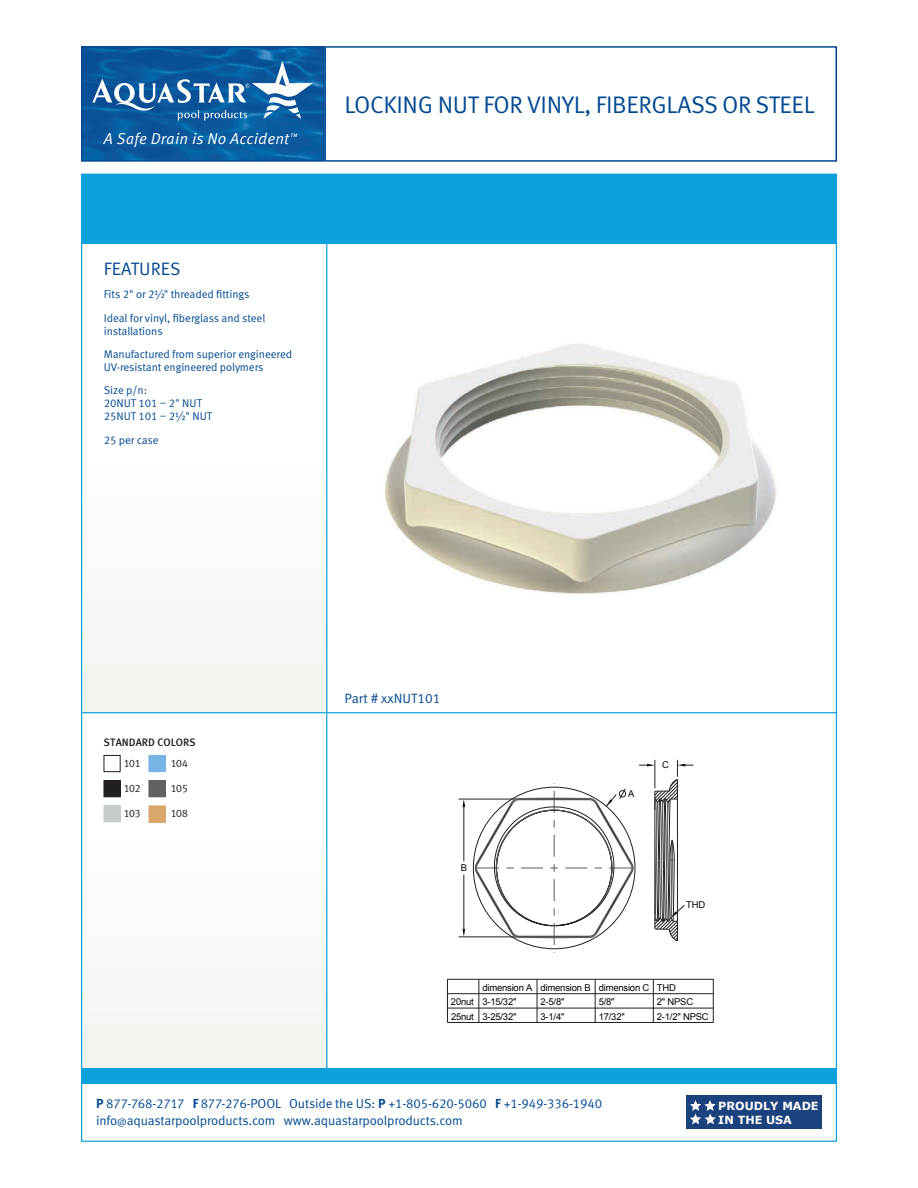
<style>
.page{position:relative;width:918px;height:1188px;background:#fff}
.page>*{position:absolute;margin:0;border:0;box-sizing:border-box;transform-origin:0 0}
.head{font:24px "Meta Pro Norm";letter-spacing:-.015em;color:#014a91}
.t1{font:18px "Meta Pro Norm";letter-spacing:.005em;color:#014a91}
.t2{font:15.75px "Meta Pro Norm Ita";letter-spacing:.01em;color:#fff}
.t3{font:13.5px "Meta Pro Norm";color:#014a91}
.t4{font:13.05px/17.5px "Meta Pro Norm";letter-spacing:-.01em;color:#014a91}
.t5{font:11.25px/12.8px "Meta Pro Norm";letter-spacing:-.01em;color:#014a91}
.t6{font:700 11.25px/13px "Verdana";color:#fff}
.t7{font:10.8px "Meta Plus Normal Caps";letter-spacing:-.02em;color:#231f20}
.t8{font:10.8px "Meta Plus Medium Caps";color:#231f20}
.t9{font:9.45px/14.4px "Arial";letter-spacing:-.02em;color:#040503}
.s1{font-family:"Meta Pro";font-weight:700}
.s2{font-size:10.5px}
</style>
<div class="page">
<img style="left:84px;top:49px;width:238px;height:110px">
<div style="left:81px;top:46px;width:244px;height:116px;border:2px solid #014a91"></div>
<div style="left:324px;top:46px;width:513px;height:116px;border:2px solid #014a91"></div>
<svg style="left:92px;top:61px;width:221px;height:59px;background:#3576ae"></svg>
<div style="left:81px;top:1073px;width:756px;height:69px;border:1px solid #0ca0dc"></div>
<div style="left:81px;top:174px;width:756px;height:70px;background:#0ca0dc"></div>
<div style="left:81px;top:457px;width:246px;height:255px;background:#f9f9f5"></div>
<div style="left:81px;top:833px;width:246px;height:239px;background:#f9f9f5"></div>
<hr style="left:326px;top:206px;width:1px;height:867px;background:#0ca0dc">
<hr style="left:81px;top:712px;width:756px;height:1px;background:#0ca0dc">
<div style="left:81px;top:1068px;width:756px;height:15px;background:#0ca0dc"></div>
<div style="left:686px;top:1096px;width:136px;height:33px;background:#1c427e"></div>
<svg style="left:690px;top:1100px;width:26px;height:24px"></svg>
<div style="left:104px;top:755px;width:17px;height:17px;border:1px solid #231f20"></div>
<div style="left:104px;top:781px;width:16px;height:16px;background:#231f20"></div>
<div style="left:104px;top:780px;width:17px;height:17px;border:1px solid #231f20"></div>
<div style="left:104px;top:806px;width:16px;height:16px;background:#c5cacc"></div>
<div style="left:104px;top:805px;width:17px;height:17px;border:1px solid #c5cacc"></div>
<div style="left:149px;top:755px;width:16px;height:17px;background:#77b6e4"></div>
<div style="left:149px;top:781px;width:16px;height:16px;background:#606262"></div>
<div style="left:149px;top:780px;width:17px;height:17px;border:1px solid #606262"></div>
<div style="left:149px;top:806px;width:16px;height:16px;background:#d9a76c"></div>
<div style="left:149px;top:806px;width:17px;height:16px;border:1px solid #d9a76c"></div>
<img style="left:384px;top:343px;width:393px;height:251px">
<svg style="left:463px;top:800px;width:2px;height:7px"></svg>
<svg style="left:463px;top:929px;width:2px;height:8px"></svg>
<hr style="left:447px;top:979px;width:1px;height:43px;background:#231f20">
<hr style="left:447px;top:979px;width:266px;height:1px;background:#231f20">
<hr style="left:447px;top:993px;width:266px;height:1px;background:#231f20">
<hr style="left:447px;top:1008px;width:266px;height:1px;background:#231f20">
<hr style="left:447px;top:1022px;width:266px;height:1px;background:#231f20">
<hr style="left:479px;top:979px;width:1px;height:43px;background:#231f20">
<hr style="left:537px;top:979px;width:1px;height:43px;background:#231f20">
<hr style="left:595px;top:979px;width:1px;height:43px;background:#231f20">
<hr style="left:653px;top:979px;width:1px;height:43px;background:#231f20">
<hr style="left:713px;top:979px;width:1px;height:43px;background:#231f20">
<hr style="left:464px;top:805px;width:1px;height:56px;background:#231f20">
<hr style="left:464px;top:875px;width:1px;height:56px;background:#231f20">
<hr style="left:459px;top:937px;width:57px;height:1px;background:#231f20">
<hr style="left:459px;top:799px;width:57px;height:1px;background:#231f20">
<svg style="left:475px;top:783px;width:158px;height:170px"></svg>
<svg style="left:639px;top:759px;width:55px;height:183px"></svg>
<h3 class="t2" style="left:104px;top:127px;width:195px">A Safe Drain is No Accident<sup>™</sup></h3>
<p class="t1" style="left:104px;top:255px;width:78px">FEATURES</p>
<p class="t5" style="left:104px;top:287px;width:147px">Fits 2" or 2½" threaded fittings</p>
<p class="t5" style="left:104px;top:311px;width:163px">Ideal for vinyl, fiberglass and steel installations</p>
<p class="t5" style="left:104px;top:347px;width:190px">Manufactured from superior engineered<br>UV-resistant engineered polymers</p>
<p class="t5" style="left:104px;top:384px;width:110px">Size p/n:<br>20NUT 101 – 2" NUT<br>25NUT 101 – 2½" NUT</p>
<p class="t5" style="left:104px;top:433px;width:57px">25 per case</p>
<p class="head" style="left:344px;top:87px;width:472px">LOCKING NUT FOR VINYL, FIBERGLASS OR STEEL</p>
<p class="t8" style="left:104px;top:736px;width:93px">STANDARD COLORS</p>
<p class="t7" style="left:124px;top:782px;width:18px">102</p>
<p class="t7" style="left:124px;top:807px;width:18px">103</p>
<p class="t7" style="left:124px;top:757px;width:18px">101</p>
<p class="t7" style="left:171px;top:757px;width:19px">104</p>
<p class="t7" style="left:171px;top:782px;width:19px">105</p>
<p class="t7" style="left:171px;top:807px;width:19px">108</p>
<p class="t3" style="left:344px;top:688px;width:97px">Part # xxNUT101</p>
<p class="t9" style="left:461px;top:861px;width:8px">B</p>
<p class="t9" style="left:628px;top:787px;width:8px">A</p>
<p class="t9" style="left:662px;top:758px;width:8px">C</p>
<p class="t9" style="left:686px;top:897px;width:21px">THD</p>
<p class="t9" style="left:451px;top:980px;width:226px;text-indent:31px">dimension A dimension B dimension C THD<br>20nut 3-15/32"</p>
<p class="t9" style="left:541px;top:995px;width:25px">2-5/8"</p>
<p class="t9" style="left:599px;top:995px;width:17px">5/8"</p>
<p class="t9" style="left:657px;top:995px;width:38px">2" NPSC</p>
<p class="t9" style="left:451px;top:1009px;width:67px">25nut 3-25/32"</p>
<p class="t9" style="left:541px;top:1009px;width:25px">3-1/4"</p>
<p class="t9" style="left:599px;top:1009px;width:28px">17/32"</p>
<p class="t9" style="left:657px;top:1009px;width:53px">2-1/2" NPSC</p>
<p class="t4" style="left:96px;top:1094px;width:508px"><span class="s1">P</span> 877-768-2717 <span class="s1">F</span> 877-276-POOL Outside the US: <span class="s1">P</span> +1-805-620-5060 <span class="s1">F</span> +1-949-336-1940 info<span class="s2">@</span>aquastarpoolproducts.com www.aquastarpoolproducts.com</p>
<p class="t6" style="left:718px;top:1100px;width:102px">PROUDLY MADE<br>IN THE USA</p>
</div>
